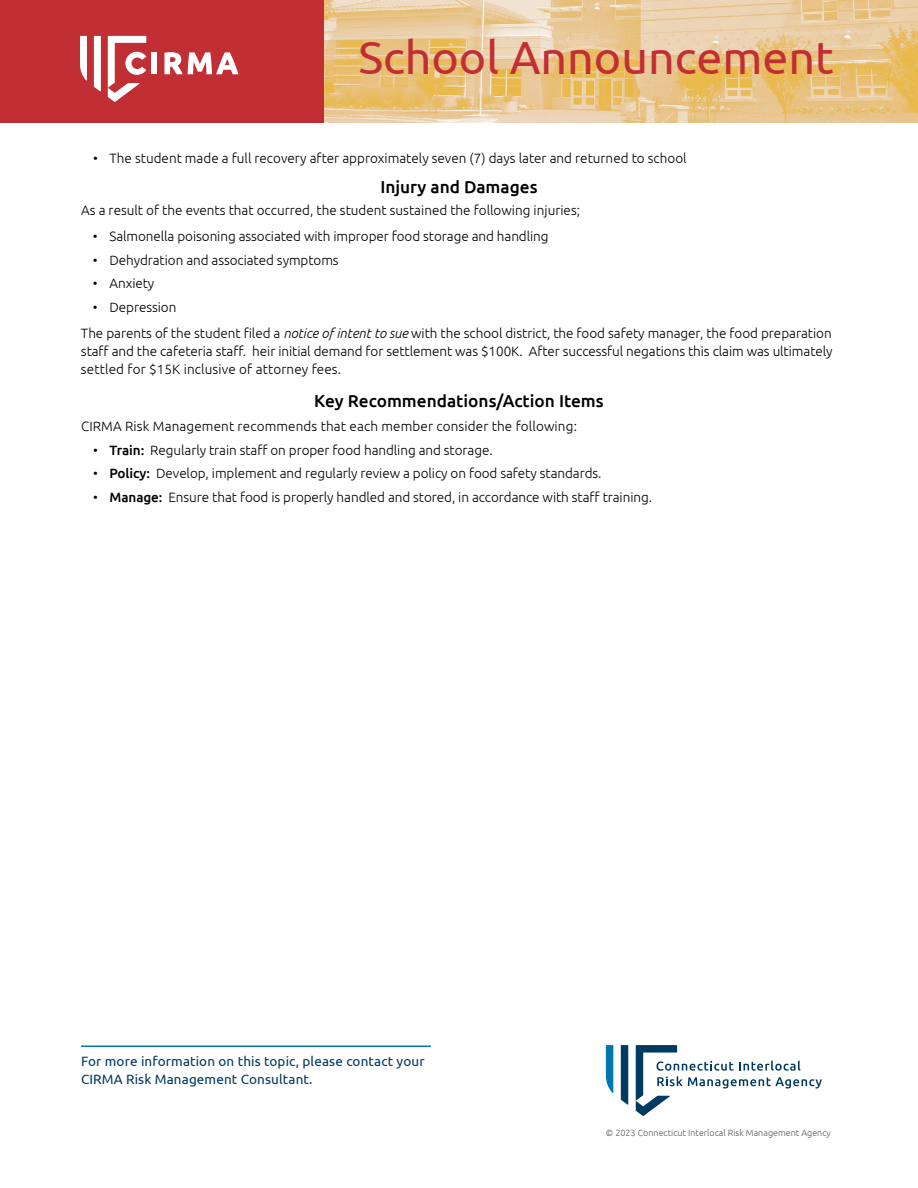
<style>
.page{position:relative;width:918px;height:1188px;background:#fff}
.page>*{position:absolute;margin:0;border:0;box-sizing:border-box;transform-origin:0 0}
.t1{font:46.5px "Ubuntu";color:#c12e34}
.t2{font:500 17.25px "Ubuntu";color:#000}
.t3{font:300 13.5px/26.7px "Ubuntu";letter-spacing:-.005em;color:#000}
.t4{font:13.5px/18px "Ubuntu";letter-spacing:.01em;color:#003a60}
.t5{font:300 9px "Ubuntu";color:#58595b}
.s1{font-style:italic}
.s2{font-weight:500}
</style>
<div class="page">
<img style="left:324px;top:1px;width:594px;height:122px">
<div style="left:0;top:0;width:324px;height:123px;background:#c12e34"></div>
<div style="left:151px;top:52px;width:6px;height:22px;background:#fff"></div>
<svg style="left:164px;top:52px;width:75px;height:22px"></svg>
<svg style="left:94px;top:36px;width:7px;height:55px"></svg>
<svg style="left:80px;top:36px;width:7px;height:45px"></svg>
<svg style="left:108px;top:36px;width:38px;height:66px"></svg>
<svg style="left:621px;top:1045px;width:7px;height:60px"></svg>
<svg style="left:606px;top:1045px;width:7px;height:48px"></svg>
<svg style="left:636px;top:1045px;width:186px;height:71px"></svg>
<hr style="left:81px;top:1046px;width:350px;height:1px;background:#0077ae">
<h1 class="t1" style="left:359px;top:29px;width:477px">School Announcement</h1>
<p class="t3" style="left:93px;top:145px;width:595px">• The student made a full recovery after approximately seven (7) days later and returned to school</p>
<p class="t2" style="left:380px;top:175px;width:159px">Injury and Damages</p>
<p class="t3" style="left:81px;top:196px;width:501px">As a result of the events that occurred, the student sustained the following injuries;</p>
<p class="t3" style="left:93px;top:223px;width:457px">• Salmonella poisoning associated with improper food storage and handling</p>
<p class="t3" style="left:93px;top:246px;width:247px">• Dehydration and associated symptoms</p>
<p class="t3" style="left:93px;top:270px;width:63px">• Anxiety</p>
<p class="t3" style="left:81px;top:293px;width:752px;text-indent:12px">• Depression<br>The parents of the student filed a <span class="s1">notice of intent to sue</span> with the school district, the food safety manager, the food preparation</p>
<p class="t3" style="left:81px;top:342px;width:753px;line-height:18px">staff and the cafeteria staff. heir initial demand for settlement was $100K. After successful negations this claim was ultimately settled for $15K inclusive of attorney fees.</p>
<p class="t2" style="left:314px;top:390px;width:291px">Key Recommendations/Action Items</p>
<p class="t3" style="left:81px;top:413px;width:498px">CIRMA Risk Management recommends that each member consider the following:</p>
<p class="t3" style="left:93px;top:436px;width:401px">• <span class="s2">Train:</span> Regularly train staff on proper food handling and storage.</p>
<p class="t3" style="left:93px;top:460px;width:510px">• <span class="s2">Policy:</span> Develop, implement and regularly review a policy on food safety standards.</p>
<p class="t3" style="left:93px;top:483px;width:561px">• <span class="s2">Manage:</span> Ensure that food is properly handled and stored, in accordance with staff training.</p>
<p class="t4" style="left:81px;top:1052px;width:345px">For more information on this topic, please contact your<br>CIRMA Risk Management Consultant.</p>
<p class="t5" style="left:606px;top:1127px;width:226px">© 2023 Connecticut Interlocal Risk Management Agency</p>
</div>
